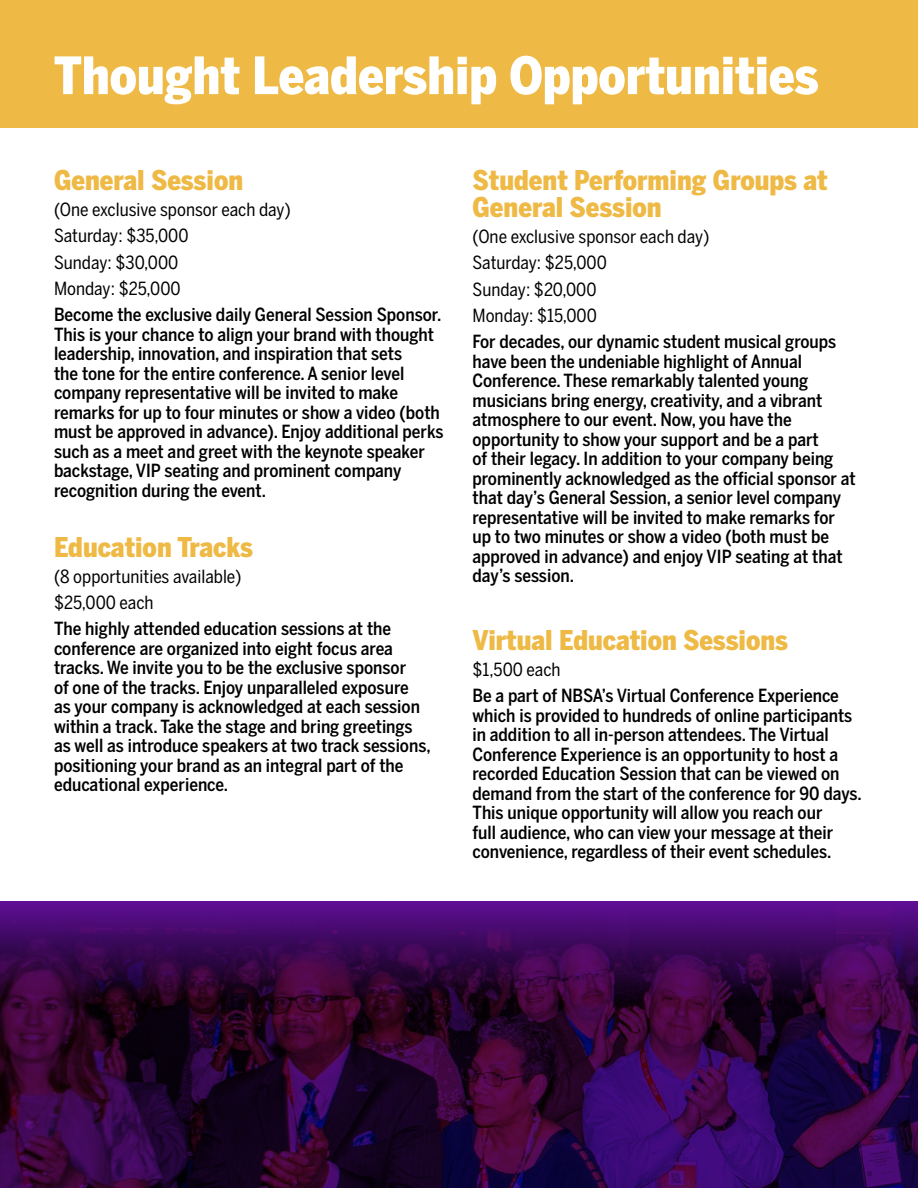
<style>
.page{position:relative;width:918px;height:1188px;background:#fff}
.page>*{position:absolute;margin:0;border:0;box-sizing:border-box;transform-origin:0 0}
.t1{font:900 51px "Benton Sans Condensed";color:#fff}
.t2{font:900 27px/27px "Benton Sans Condensed";color:#eeb944}
.t3{font:500 18px/19.5px "Benton Sans Condensed";color:#000}
.t4{font:18px/26.2px "Benton Sans Condensed";color:#000}
</style>
<div class="page">
<div style="left:0;top:0;width:918px;height:128px;background:#eeb944"></div>
<img style="left:0;top:902px;width:918px;height:286px">
<h1 class="t1" style="left:54px;top:43px;width:766px">Thought Leadership Opportunities</h1>
<h2 class="t2" style="left:54px;top:167px;width:191px">General Session</h2>
<p class="t4" style="left:54px;top:197px;width:238px">(One exclusive sponsor each day)<br>Saturday: $35,000<br>Sunday: $30,000<br>Monday: $25,000</p>
<p class="t3" style="left:54px;top:305px;width:391px">Become the exclusive daily General Session Sponsor.<br>This is your chance to align your brand with thought leadership, innovation, and inspiration that sets<br>the tone for the entire conference. A senior level company representative will be invited to make remarks for up to four minutes or show a video (both must be approved in advance). Enjoy additional perks such as a meet and greet with the keynote speaker backstage, VIP seating and prominent company recognition during the event.</p>
<h2 class="t2" style="left:54px;top:534px;width:201px">Education Tracks</h2>
<p class="t4" style="left:54px;top:563px;width:189px">(8 opportunities available) $25,000 each</p>
<p class="t3" style="left:54px;top:619px;width:378px">The highly attended education sessions at the conference are organized into eight focus area tracks. We invite you to be the exclusive sponsor<br>of one of the tracks. Enjoy unparalleled exposure<br>as your company is acknowledged at each session within a track. Take the stage and bring greetings as well as introduce speakers at two track sessions, positioning your brand as an integral part of the educational experience.</p>
<h2 class="t2" style="left:472px;top:167px;width:357px">Student Performing Groups at<br>General Session</h2>
<p class="t4" style="left:472px;top:224px;width:238px">(One exclusive sponsor each day)<br>Saturday: $25,000<br>Sunday: $20,000<br>Monday: $15,000</p>
<p class="t3" style="left:472px;top:332px;width:385px">For decades, our dynamic student musical groups have been the undeniable highlight of Annual Conference. These remarkably talented young musicians bring energy, creativity, and a vibrant atmosphere to our event. Now, you have the opportunity to show your support and be a part<br>of their legacy. In addition to your company being prominently acknowledged as the official sponsor at that day’s General Session, a senior level company representative will be invited to make remarks for up to two minutes or show a video (both must be approved in advance) and enjoy VIP seating at that day’s session.</p>
<h2 class="t2" style="left:472px;top:627px;width:317px">Virtual Education Sessions</h2>
<p class="t4" style="left:472px;top:656px;width:90px">$1,500 each</p>
<p class="t3" style="left:472px;top:686px;width:391px">Be a part of NBSA’s Virtual Conference Experience which is provided to hundreds of online participants in addition to all in-person attendees. The Virtual Conference Experience is an opportunity to host a recorded Education Session that can be viewed on demand from the start of the conference for 90 days.<br>This unique opportunity will allow you reach our<br>full audience, who can view your message at their convenience, regardless of their event schedules.</p>
</div>
